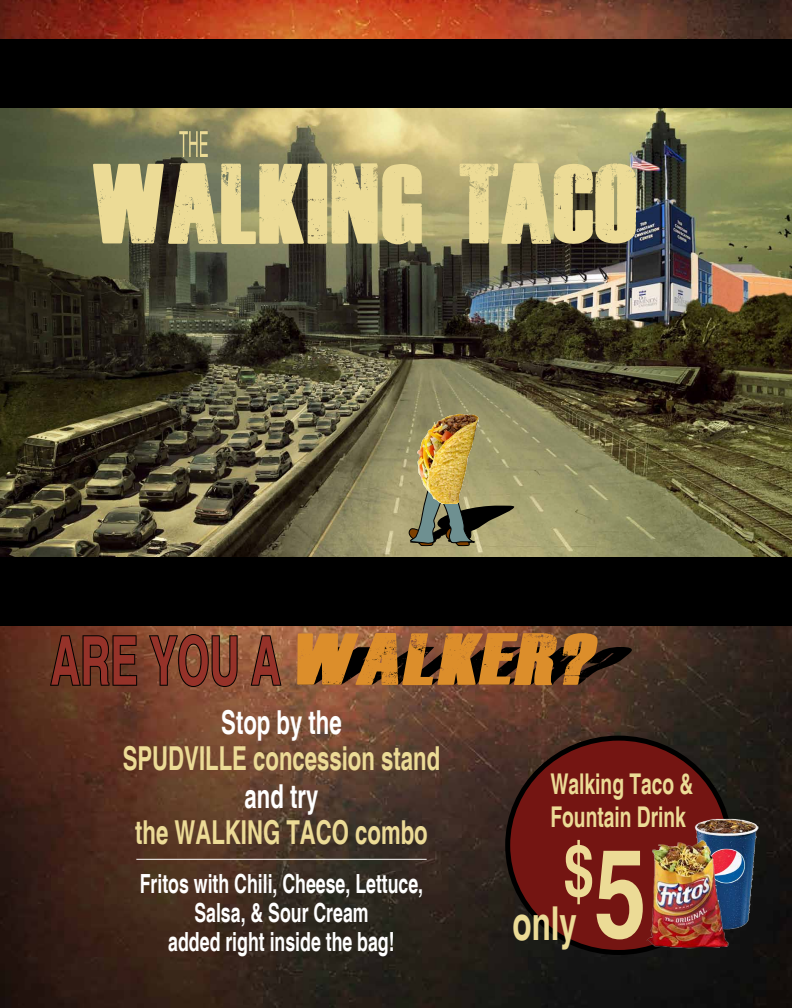
<style>
.page{position:relative;width:792px;height:1008px;background:#fff}
.page>*{position:absolute;margin:0;border:0;box-sizing:border-box;transform-origin:0 0}
.t1{font:700 condensed 67.5px "Helvetica";color:#953229;scale:.75 1}
.t2{font:700 condensed 46.75px "Helvetica";color:#ecdb96;scale:.82 1}
.t3{font:700 condensed 33px "Helvetica";color:#ecdb96;scale:.82 1}
.t4{font:700 condensed 33px "Helvetica";color:#fff;scale:.82 1}
.t5{font:700 condensed 28.6px/33px "Helvetica";color:#ecdb96;scale:.82 1}
.t6{font:700 condensed 26.4px/29px "Helvetica";color:#fff;text-align:center;scale:.82 1}
.s1{font-family:"Dead Kansas";font-weight:400;font-style:italic;font-stretch:normal;font-size:50.6px;color:#dc8e2b}
</style>
<div class="page">
<img style="left:0;top:0;width:792px;height:1008px">
<img style="left:0;top:108px;width:792px;height:450px">
<svg style="left:401px;top:482px;width:118px;height:64px;background:#7c7c5f"></svg>
<img style="left:408px;top:413px;width:78px;height:90px">
<svg style="left:93px;top:163px;width:543px;height:81px;background:#c8bb81"></svg>
<svg style="left:179px;top:131px;width:29px;height:26px"></svg>
<svg style="left:297px;top:647px;width:339px;height:38px;background:#321f16"></svg>
<svg style="left:49px;top:634px;width:89px;height:53px;background:#522a1b"></svg>
<svg style="left:147px;top:633px;width:92px;height:55px;background:#6f422c"></svg>
<svg style="left:250px;top:634px;width:33px;height:53px;background:#7b4e35"></svg>
<div style="left:0;top:558px;width:792px;height:68px;background:#000"></div>
<div style="left:0;top:39px;width:792px;height:69px;background:#000"></div>
<hr style="left:136px;top:859px;width:291px;height:1px;background:#fff">
<div style="left:508px;top:738px;width:222px;height:214px;background:#741512;border-radius:50%"></div>
<img style="left:695px;top:818px;width:64px;height:111px">
<img style="left:643px;top:836px;width:89px;height:113px">
<svg style="left:565px;top:840px;width:78px;height:99px"></svg>
<h1 class="t1" style="left:50px;top:620px;width:739px">Are you a <span class="s1">WALKER?</span></h1>
<p class="t4" style="left:221px;top:703px;width:149px">Stop by the</p>
<p class="t3" style="left:123px;top:739px;width:389px">Spudville concession stand</p>
<p class="t4" style="left:245px;top:776px;width:92px">and try</p>
<p class="t3" style="left:135px;top:812px;width:358px">the Walking Taco combo</p>
<p class="t6" style="left:140px;top:870px;width:347px">Fritos with Chili, Cheese, Lettuce,<br>Salsa, &amp; Sour Cream<br>added right inside the bag!</p>
<p class="t5" style="left:551px;top:767px;width:176px">Walking Taco &amp;<br>Fountain Drink</p>
<h2 class="t2" style="left:513px;top:895px;width:80px">only</h2>
</div>
